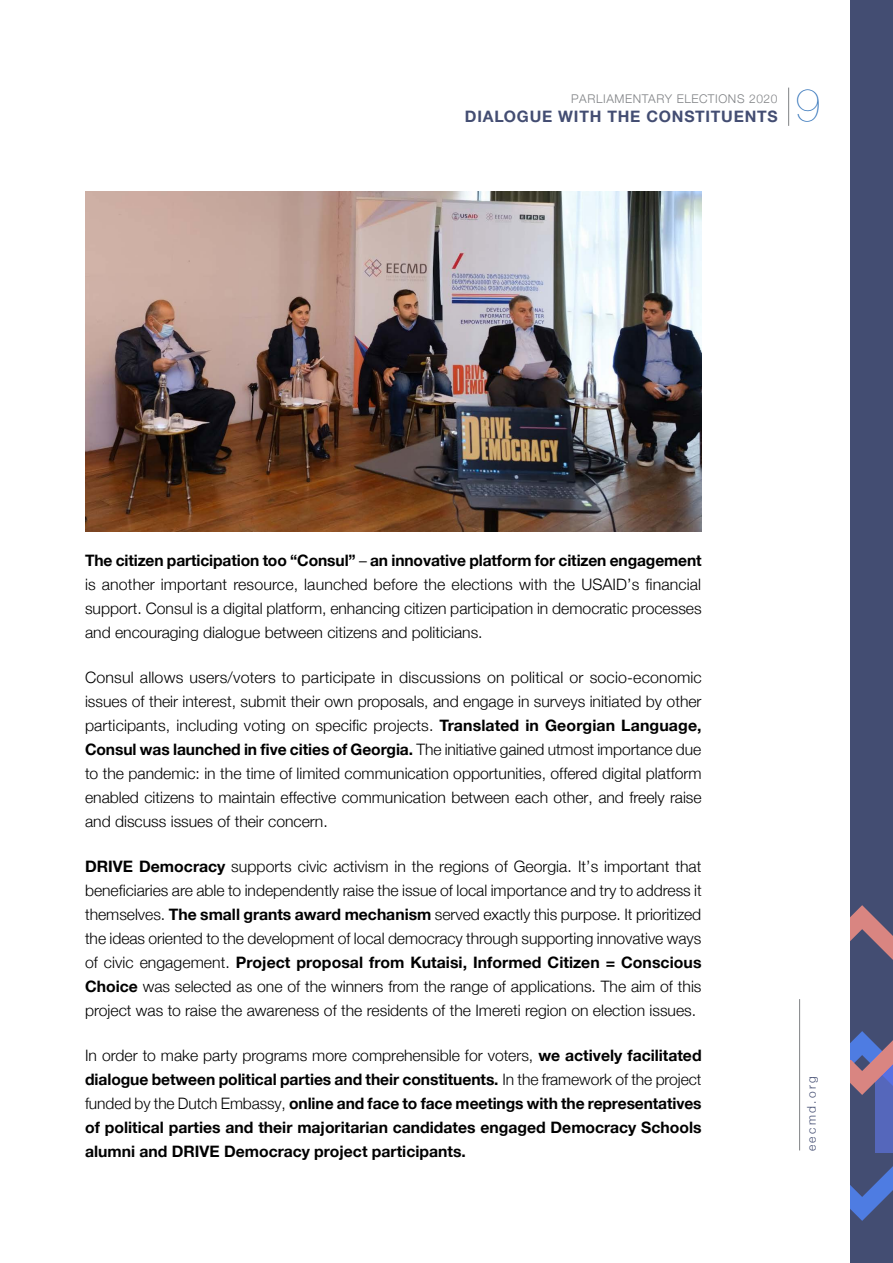
<style>
.page{position:relative;width:893px;height:1263px;background:#fff}
.page>*{position:absolute;margin:0;border:0;box-sizing:border-box;transform-origin:0 0}
.t1{font:45px "Helvetica Neue LTGEO 25 Ult Lt";color:#2d6fb7}
.t2{font:300 15.75px/24px "Helvetica Neue LTGEO 45";color:#000;text-align:justify}
.t3{font:700 15.75px/24px "Helvetica Neue LTGEO 75";letter-spacing:-.005em;color:#000;text-align:justify}
.t4{font:700 15.75px "Helvetica Neue LTGEO 75";letter-spacing:.05em;color:#434d72}
.t5{font:300 12px "Helvetica Neue LTGEO 45";letter-spacing:.05em;color:#808285}
.t6{font:300 12px "Helvetica Neue LTGEO 45";letter-spacing:.2em;color:#434d72}
.s1{font-family:"Helvetica Neue LTGEO 45";font-weight:300}
.s2{font-family:"Helvetica Neue LTGEO 75";font-weight:700}
</style>
<div class="page">
<div style="left:850px;top:0;width:43px;height:1263px;background:#434d72"></div>
<svg style="left:850px;top:905px;width:43px;height:316px"></svg>
<hr style="left:799px;top:999px;width:1px;height:151px;background:#808285">
<hr style="left:788px;top:88px;width:1px;height:38px;background:#808285">
<img style="left:85px;top:191px;width:617px;height:340px">
<p class="t5" style="left:571px;top:91px;width:208px">PARLIAMENTARY ELECTIONS 2020</p>
<p class="t4" style="left:465px;top:106px;width:314px">DIALOGUE WITH THE CONSTITUENTS</p>
<h1 class="t1" style="left:795px;top:79px;width:27px">9</h1>
<p class="t3" style="left:85px;top:548px;width:618px">The citizen participation too “Consul” <span class="s1">–</span> an innovative platform for citizen engagement</p>
<p class="t2" style="left:85px;top:572px;width:618px">is another important resource, launched before the elections with the USAID’s financial support. Consul is a digital platform, enhancing citizen participation in democratic processes and encouraging dialogue between citizens and politicians.</p>
<p class="t2" style="left:85px;top:665px;width:618px">Consul allows users/voters to participate in discussions on political or socio-economic issues of their interest, submit their own proposals, and engage in surveys initiated by other participants, including voting on specific projects. <span class="s2">Translated in Georgian Language,</span></p>
<p class="t3" style="left:85px;top:737px;width:618px">Consul was launched in five cities of Georgia. <span class="s1">The initiative gained utmost importance due</span></p>
<p class="t2" style="left:85px;top:761px;width:618px">to the pandemic: in the time of limited communication opportunities, offered digital platform enabled citizens to maintain effective communication between each other, and freely raise and discuss issues of their concern.</p>
<p class="t2" style="left:85px;top:854px;width:618px"><span class="s2">DRIVE Democracy</span> supports civic activism in the regions of Georgia. It’s important that beneficiaries are able to independently raise the issue of local importance and try to address it themselves. <span class="s2">The small grants award mechanism</span> served exactly this purpose. It prioritized the ideas oriented to the development of local democracy through supporting innovative ways</p>
<p class="t3" style="left:85px;top:950px;width:618px"><span class="s1">of civic engagement.</span> Project proposal from Kutaisi, Informed Citizen = Conscious</p>
<p class="t2" style="left:85px;top:974px;width:618px"><span class="s2">Choice</span> was selected as one of the winners from the range of applications. The aim of this project was to raise the awareness of the residents of the Imereti region on election issues.</p>
<p class="t2" style="left:85px;top:1043px;width:618px">In order to make party programs more comprehensible for voters, <span class="s2">we actively facilitated</span></p>
<p class="t3" style="left:85px;top:1067px;width:618px">dialogue between political parties and their constituents. <span class="s1">In the framework of the project funded by the Dutch Embassy,</span> online and face to face meetings with the representatives of political parties and their majoritarian candidates engaged Democracy Schools alumni and DRIVE Democracy project participants.</p>
<p class="t6" style="left:804px;top:1151px;width:77px;rotate:-90deg">eecmd.org</p>
</div>
